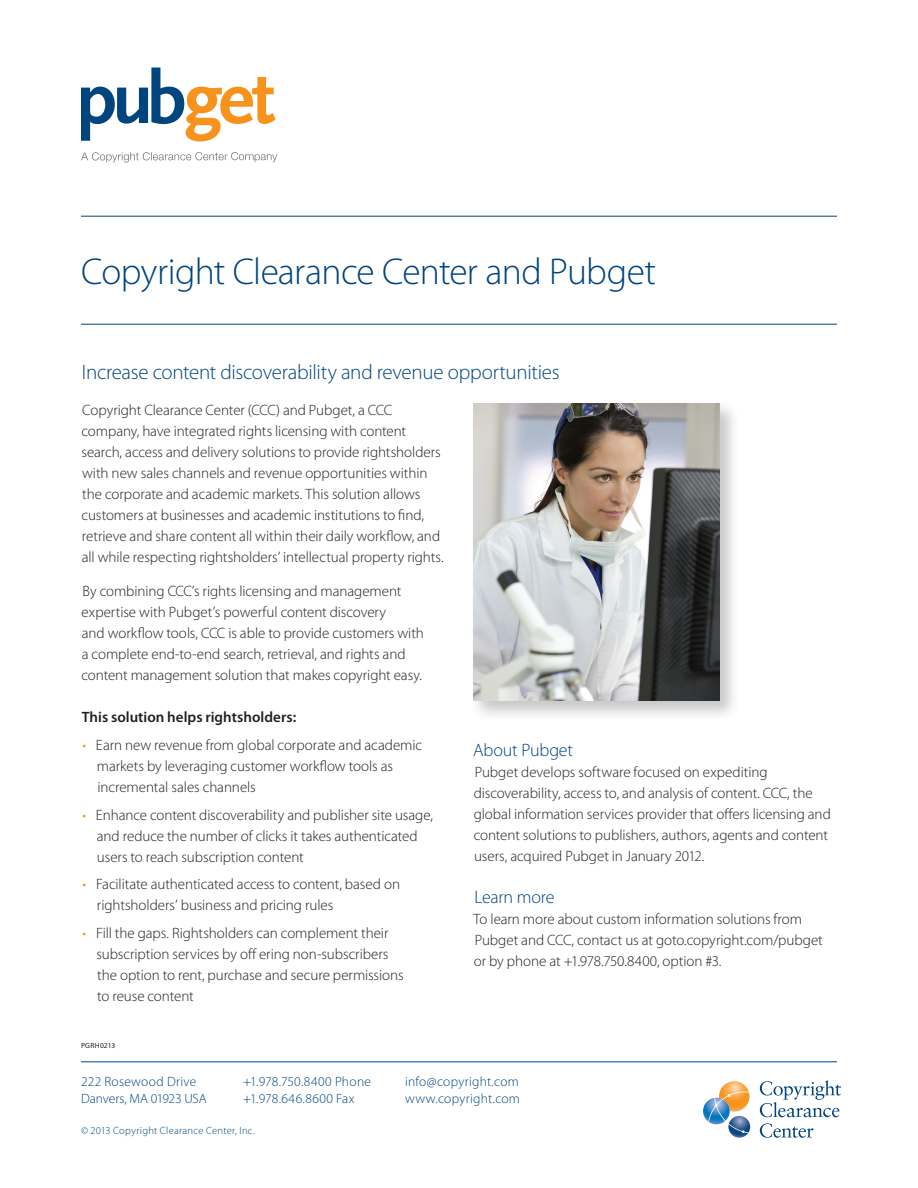
<style>
.page{position:relative;width:918px;height:1188px;background:#fff}
.page>*{position:absolute;margin:0;border:0;box-sizing:border-box;transform-origin:0 0}
.t1{font:300 37.5px "Myriad Pro";letter-spacing:-.02em;color:#01457f}
.t2{font:300 21px "Myriad Pro";letter-spacing:-.015em;color:#01457f}
.t3{font:300 18px "Myriad Pro";letter-spacing:-.01em;color:#01457f}
.t4{font:300 15px/21px "Myriad Pro";letter-spacing:-.005em;color:#231f20}
.t5{font:600 15px "Myriad Pro";color:#231f20}
.t6{font:300 13.5px "Myriad Pro";letter-spacing:.02em;color:#01457f}
.t7{font:300 13.5px "Myriad Pro";letter-spacing:-.005em;color:#01457f}
.t8{font:300 10.5px "Myriad Pro";letter-spacing:.025em;color:#01457f}
.t9{font:7.5px "Myriad Pro";letter-spacing:.035em;color:#231f20}
.s1{color:#f7931d}
</style>
<div class="page">
<svg style="left:81px;top:152px;width:196px;height:11px"></svg>
<svg style="left:81px;top:68px;width:195px;height:74px"></svg>
<hr style="left:81px;top:216px;width:756px;height:1px;background:#01457f">
<hr style="left:81px;top:324px;width:756px;height:1px;background:#01457f">
<div style="left:470px;top:400px;width:270px;height:321px;background:#231f20;opacity:.25"></div>
<img style="left:473px;top:403px;width:246px;height:298px">
<hr style="left:81px;top:1062px;width:756px;height:1px;background:#01457f">
<svg style="left:728px;top:1116px;width:22px;height:22px"></svg>
<svg style="left:703px;top:1098px;width:27px;height:26px"></svg>
<svg style="left:708px;top:1081px;width:41px;height:52px"></svg>
<svg style="left:760px;top:1123px;width:54px;height:15px"></svg>
<svg style="left:760px;top:1080px;width:81px;height:37px"></svg>
<p class="t1" style="left:81px;top:251px;width:576px">Copyright Clearance Center and Pubget</p>
<p class="t2" style="left:82px;top:360px;width:479px">Increase content discoverability and revenue opportunities</p>
<p class="t4" style="left:81px;top:399px;width:364px">Copyright Clearance Center (CCC) and Pubget, a CCC company, have integrated rights licensing with content search, access and delivery solutions to provide rightsholders with new sales channels and revenue opportunities within the corporate and academic markets. This solution allows customers at businesses and academic institutions to find, retrieve and share content all within their daily workflow, and all while respecting rightsholders’ intellectual property rights.</p>
<p class="t4" style="left:82px;top:581px;width:344px">By combining CCC’s rights licensing and management expertise with Pubget’s powerful content discovery<br>and workflow tools, CCC is able to provide customers with a complete end-to-end search, retrieval, and rights and content management solution that makes copyright easy.</p>
<p class="t5" style="left:82px;top:709px;width:216px">This solution helps rightsholders:</p>
<p class="t4" style="left:97px;top:735px;width:327px;text-indent:-14px"><span class="s1">•</span> Earn new revenue from global corporate and academic markets by leveraging customer workflow tools as incremental sales channels</p>
<p class="t4" style="left:97px;top:804px;width:338px;text-indent:-14px"><span class="s1">•</span> Enhance content discoverability and publisher site usage, and reduce the number of clicks it takes authenticated users to reach subscription content</p>
<p class="t4" style="left:97px;top:874px;width:305px;text-indent:-14px"><span class="s1">•</span> Facilitate authenticated access to content, based on rightsholders’ business and pricing rules</p>
<p class="t4" style="left:96px;top:923px;width:309px;text-indent:-14px"><span class="s1">•</span> Fill the gaps. Rightsholders can complement their subscription services by off ering non-subscribers the option to rent, purchase and secure permissions to reuse content</p>
<p class="t3" style="left:473px;top:740px;width:101px">About Pubget</p>
<p class="t4" style="left:474px;top:762px;width:359px">Pubget develops software focused on expediting discoverability, access to, and analysis of content. CCC, the global information services provider that offers licensing and content solutions to publishers, authors, agents and content users, acquired Pubget in January 2012.</p>
<p class="t3" style="left:474px;top:887px;width:82px">Learn more</p>
<p class="t4" style="left:474px;top:909px;width:351px">To learn more about custom information solutions from<br>Pubget and CCC, contact us at goto.copyright.com/pubget or by phone at +1.978.750.8400, option #3.</p>
<p class="t9" style="left:81px;top:1041px;width:36px">PGRH0213</p>
<p class="t6" style="left:81px;top:1074px;width:117px">222 Rosewood Drive</p>
<p class="t7" style="left:81px;top:1091px;width:127px">Danvers, MA 01923 USA</p>
<p class="t6" style="left:243px;top:1074px;width:130px">+1.978.750.8400 Phone</p>
<p class="t6" style="left:243px;top:1091px;width:113px">+1.978.646.8600 Fax</p>
<p class="t8" style="left:81px;top:1125px;width:175px">© 2013 Copyright Clearance Center, Inc.</p>
<p class="t6" style="left:405px;top:1074px;width:115px">info@copyright.com</p>
<p class="t6" style="left:405px;top:1091px;width:117px">www.copyright.com</p>
</div>
